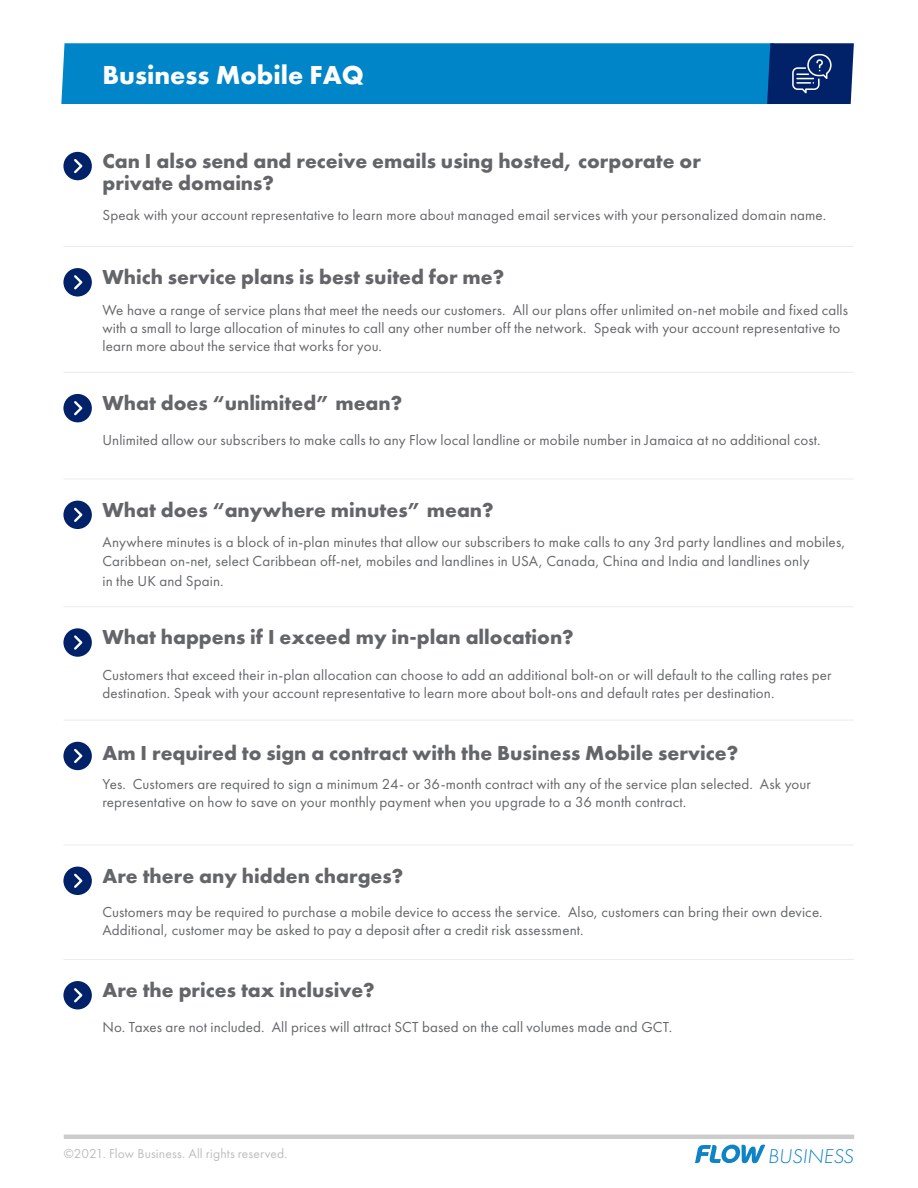
<style>
.page{position:relative;width:918px;height:1188px;background:#fff}
.page>*{position:absolute;margin:0;border:0;box-sizing:border-box;transform-origin:0 0}
.t1{font:700 27px "Futura PT";color:#fff}
.t2{font:700 21px/22.5px "Futura PT";color:#636569}
.t3{font:italic 300 20.7px "Futura PT";color:#0f83c6}
.t4{font:15px/18px "Futura PT";letter-spacing:.01em;color:#646669}
.t5{font:13.5px "Futura PT";letter-spacing:.01em;color:#bfbebe}
</style>
<div class="page">
<hr style="left:63px;top:246px;width:791px;height:1px;background:#bfbebe">
<hr style="left:63px;top:372px;width:791px;height:1px;background:#bfbebe">
<hr style="left:63px;top:479px;width:791px;height:1px;background:#bfbebe">
<hr style="left:63px;top:606px;width:791px;height:1px;background:#bfbebe">
<hr style="left:63px;top:720px;width:791px;height:1px;background:#bfbebe">
<hr style="left:63px;top:845px;width:791px;height:1px;background:#bfbebe">
<hr style="left:63px;top:959px;width:791px;height:1px;background:#bfbebe">
<svg style="left:63px;top:152px;width:29px;height:28px"></svg>
<svg style="left:63px;top:268px;width:29px;height:29px"></svg>
<svg style="left:63px;top:394px;width:29px;height:28px"></svg>
<svg style="left:63px;top:501px;width:29px;height:28px"></svg>
<svg style="left:63px;top:628px;width:29px;height:29px"></svg>
<svg style="left:63px;top:742px;width:29px;height:28px"></svg>
<svg style="left:63px;top:867px;width:29px;height:28px"></svg>
<svg style="left:63px;top:981px;width:29px;height:28px"></svg>
<hr style="left:64px;top:1135px;width:790px;height:4px;background:#ccc">
<svg style="left:695px;top:1145px;width:70px;height:18px"></svg>
<svg style="left:61px;top:43px;width:793px;height:61px;background:#037cc0"></svg>
<h1 class="t1" style="left:102px;top:58px;width:263px">Business Mobile FAQ</h1>
<h2 class="t2" style="left:102px;top:149px;width:600px">Can I also send and receive emails using hosted, corporate or private domains?</h2>
<p class="t4" style="left:102px;top:206px;width:725px">Speak with your account representative to learn more about managed email services with your personalized domain name.</p>
<h2 class="t2" style="left:102px;top:265px;width:403px">Which service plans is best suited for me?</h2>
<p class="t4" style="left:102px;top:301px;width:747px">We have a range of service plans that meet the needs our customers. All our plans offer unlimited on-net mobile and fixed calls with a small to large allocation of minutes to call any other number off the network. Speak with your account representative to learn more about the service that works for you.</p>
<h2 class="t2" style="left:102px;top:391px;width:301px">What does “unlimited” mean?</h2>
<p class="t4" style="left:102px;top:431px;width:720px">Unlimited allow our subscribers to make calls to any Flow local landline or mobile number in Jamaica at no additional cost.</p>
<h2 class="t2" style="left:102px;top:498px;width:393px">What does “anywhere minutes” mean?</h2>
<p class="t4" style="left:102px;top:532px;width:745px;line-height:19.5px">Anywhere minutes is a block of in-plan minutes that allow our subscribers to make calls to any 3rd party landlines and mobiles,<br>Caribbean on-net, select Caribbean off-net, mobiles and landlines in USA, Canada, China and India and landlines only<br>in the UK and Spain.</p>
<h2 class="t2" style="left:102px;top:626px;width:473px">What happens if I exceed my in-plan allocation?</h2>
<p class="t4" style="left:102px;top:666px;width:731px">Customers that exceed their in-plan allocation can choose to add an additional bolt-on or will default to the calling rates per destination. Speak with your account representative to learn more about bolt-ons and default rates per destination.</p>
<h2 class="t2" style="left:102px;top:741px;width:637px">Am I required to sign a contract with the Business Mobile service?</h2>
<p class="t4" style="left:102px;top:775px;width:710px">Yes. Customers are required to sign a minimum 24- or 36-month contract with any of the service plan selected. Ask your representative on how to save on your monthly payment when you upgrade to a 36 month contract.</p>
<h2 class="t2" style="left:102px;top:864px;width:302px">Are there any hidden charges?</h2>
<p class="t4" style="left:102px;top:903px;width:722px">Customers may be required to purchase a mobile device to access the service. Also, customers can bring their own device.<br>Additional, customer may be asked to pay a deposit after a credit risk assessment.</p>
<h2 class="t2" style="left:102px;top:978px;width:274px">Are the prices tax inclusive?</h2>
<p class="t4" style="left:102px;top:1018px;width:571px">No. Taxes are not included. All prices will attract SCT based on the call volumes made and GCT.</p>
<p class="t5" style="left:64px;top:1145px;width:225px">©2021. Flow Business. All rights reserved.</p>
<h3 class="t3" style="left:768px;top:1145px;width:87px">BUSINESS</h3>
</div>
